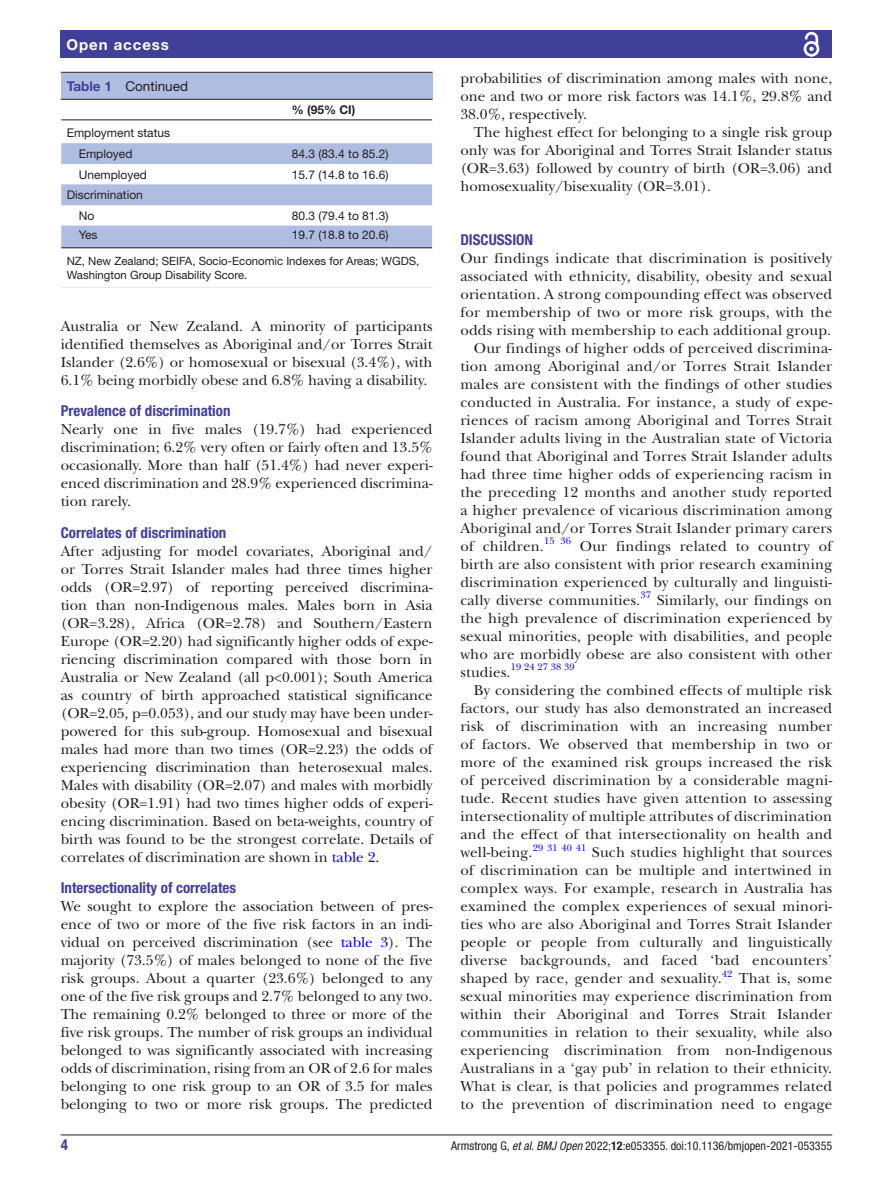
<style>
.page{position:relative;width:893px;height:1191px;background:#fff}
.page>*{position:absolute;margin:0;border:0;box-sizing:border-box;transform-origin:0 0}
.t1{font:15px/18px "New Baskerville";letter-spacing:.015em;color:#231f20;text-align:justify}
.t2{font:700 condensed 15px "Helvetica Neue LT Std";color:#414099}
.t3{font:700 15px "Helvetica Neue LT Std";letter-spacing:.065em;color:#fff}
.t4{font:13.5px "Helvetica Neue LT Std";color:#231f20}
.t5{font:12px/20.5px "Helvetica Neue LT Std";color:#231f20}
.t6{font:condensed 12px "Helvetica Neue LT Std";color:#231f20}
.t7{font:700 12px "Helvetica Neue LT Std";color:#231f20}
.t8{font:11.4px/13.6px "Helvetica Neue LT Std";color:#231f20}
.t9{font:9.9px "New Baskerville";letter-spacing:.015em;color:#00f}
.s1{font-weight:700;color:#414099}
.s2{color:#00f}
.s3{font-style:italic}
.s4{font-weight:700}
</style>
<div class="page">
<hr style="left:61px;top:1134px;width:771px;height:1px;background:#231f20">
<div style="left:61px;top:31px;width:771px;height:27px;background:#414099"></div>
<svg style="left:803px;top:31px;width:17px;height:26px"></svg>
<div style="left:61px;top:91px;width:372px;height:197px;background:#afbde1"></div>
<div style="left:61px;top:248px;width:371px;height:40px;background:#fff"></div>
<hr style="left:61px;top:99px;width:225px;height:1px;background:#231f20">
<hr style="left:286px;top:99px;width:147px;height:1px;background:#231f20">
<svg style="left:60px;top:100px;width:373px;height:148px"></svg>
<hr style="left:432px;top:248px;width:1px;height:40px;background:#fff">
<hr style="left:67px;top:278px;width:366px;height:1px;background:#fff">
<div style="left:61px;top:73px;width:372px;height:18px;background:#afbde1"></div>
<hr style="left:61px;top:72px;width:372px;height:1px;background:#231f20">
<p class="t3" style="left:66px;top:35px;width:104px">Open access</p>
<p class="t4" style="left:67px;top:78px;width:123px"><span class="s1">Table 1</span> Continued</p>
<p class="t5" style="left:79px;top:123px;width:93px;text-indent:-12px">Employment status<br>Employed</p>
<p class="t7" style="left:292px;top:102px;width:65px">% (95% CI)</p>
<p class="t5" style="left:292px;top:143px;width:98px">84.3 (83.4 to 85.2)</p>
<p class="t5" style="left:79px;top:164px;width:70px">Unemployed</p>
<p class="t5" style="left:292px;top:164px;width:98px">15.7 (14.8 to 16.6)</p>
<p class="t5" style="left:79px;top:184px;width:66px;text-indent:-12px">Discrimination<br>No</p>
<p class="t5" style="left:292px;top:205px;width:98px">80.3 (79.4 to 81.3)</p>
<p class="t5" style="left:79px;top:224px;width:20px">Yes</p>
<p class="t5" style="left:292px;top:224px;width:98px">19.7 (18.8 to 20.6)</p>
<p class="t8" style="left:67px;top:254px;width:354px">NZ, New Zealand; SEIFA, Socio-Economic Indexes for Areas; WGDS,<br>Washington Group Disability Score.</p>
<p class="t1" style="left:61px;top:317px;width:373px">Australia or New Zealand. A minority of participants identified themselves as Aboriginal and/or Torres Strait Islander (2.6%) or homosexual or bisexual (3.4%), with 6.1% being morbidly obese and 6.8% having a disability.</p>
<p class="t2" style="left:61px;top:402px;width:171px">Prevalence of discrimination</p>
<p class="t1" style="left:61px;top:420px;width:373px">Nearly one in five males (19.7%) had experienced discrimination; 6.2% very often or fairly often and 13.5% occasionally. More than half (51.4%) had never experi&shy;enced discrimination and 28.9% experienced discrimina&shy;tion rarely.</p>
<p class="t2" style="left:61px;top:523px;width:167px">Correlates of discrimination</p>
<p class="t1" style="left:61px;top:542px;width:373px">After adjusting for model covariates, Aboriginal and/ or Torres Strait Islander males had three times higher odds (OR=2.97) of reporting perceived discrimina&shy;tion than non-Indigenous males. Males born in Asia (OR=3.28), Africa (OR=2.78) and Southern/Eastern Europe (OR=2.20) had significantly higher odds of expe&shy;riencing discrimination compared with those born in Australia or New Zealand (all p&lt;0.001); South America as country of birth approached statistical significance (OR=2.05, p=0.053), and our study may have been under&shy;powered for this sub-group. Homosexual and bisexual males had more than two times (OR=2.23) the odds of experiencing discrimination than heterosexual males.<br>Males with disability (OR=2.07) and males with morbidly obesity (OR=1.91) had two times higher odds of experi&shy;encing discrimination. Based on beta-weights, country of birth was found to be the strongest correlate. Details of correlates of discrimination are shown in <span class="s2">table 2</span>.</p>
<p class="t2" style="left:61px;top:879px;width:177px">Intersectionality of correlates</p>
<p class="t1" style="left:61px;top:897px;width:373px">We sought to explore the association between of pres&shy;ence of two or more of the five risk factors in an indi&shy;vidual on perceived discrimination (see <span class="s2">table 3</span>). The majority (73.5%) of males belonged to none of the five risk groups. About a quarter (23.6%) belonged to any one of the five risk groups and 2.7% belonged to any two.<br>The remaining 0.2% belonged to three or more of the five risk groups. The number of risk groups an individual belonged to was significantly associated with increasing odds of discrimination, rising from an OR of 2.6 for males belonging to one risk group to an OR of 3.5 for males belonging to two or more risk groups. The predicted</p>
<p class="t1" style="left:460px;top:69px;width:373px">probabilities of discrimination among males with none, one and two or more risk factors was 14.1%, 29.8% and 38.0%, respectively.</p>
<p class="t1" style="left:460px;top:123px;width:373px;text-indent:13px">The highest effect for belonging to a single risk group only was for Aboriginal and Torres Strait Islander status (OR=3.63) followed by country of birth (OR=3.06) and homosexuality/bisexuality (OR=3.01).</p>
<p class="t2" style="left:460px;top:231px;width:74px">DISCUSSION</p>
<p class="t1" style="left:460px;top:249px;width:373px">Our findings indicate that discrimination is positively</p>
<p class="t1" style="left:460px;top:267px;width:373px">associated with ethnicity, disability, obesity and sexual</p>
<p class="t1" style="left:460px;top:285px;width:373px">orientation. A strong compounding effect was observed</p>
<p class="t1" style="left:460px;top:303px;width:373px">for membership of two or more risk groups, with the</p>
<p class="t1" style="left:460px;top:321px;width:372px">odds rising with membership to each additional group.</p>
<p class="t1" style="left:474px;top:339px;width:360px">Our findings of higher odds of perceived discrimina-</p>
<p class="t1" style="left:460px;top:357px;width:373px">tion among Aboriginal and/or Torres Strait Islander</p>
<p class="t1" style="left:460px;top:375px;width:373px">males are consistent with the findings of other studies</p>
<p class="t1" style="left:460px;top:393px;width:373px">conducted in Australia. For instance, a study of expe-</p>
<p class="t1" style="left:460px;top:411px;width:373px">riences of racism among Aboriginal and Torres Strait</p>
<p class="t1" style="left:460px;top:429px;width:373px">Islander adults living in the Australian state of Victoria</p>
<p class="t1" style="left:460px;top:447px;width:373px">found that Aboriginal and Torres Strait Islander adults</p>
<p class="t1" style="left:460px;top:465px;width:373px">had three time higher odds of experiencing racism in</p>
<p class="t1" style="left:460px;top:483px;width:373px">the preceding 12 months and another study reported</p>
<p class="t1" style="left:460px;top:501px;width:373px">a higher prevalence of vicarious discrimination among</p>
<p class="t1" style="left:460px;top:519px;width:373px">Aboriginal and/or Torres Strait Islander primary carers</p>
<p class="t1" style="left:460px;top:537px;width:112px">of children.<sup>15</sup> <sup>36</sup></p>
<p class="t1" style="left:460px;top:537px;width:373px;text-indent:119px">Our findings related to country of birth are also consistent with prior research examining discrimination experienced by culturally and linguisti&shy;cally diverse communities.</p>
<p class="t9" style="left:640px;top:589px;width:12px">37</p>
<p class="t1" style="left:460px;top:591px;width:373px;text-indent:196px">Similarly, our findings on the high prevalence of discrimination experienced by sexual minorities, people with disabilities, and people who are morbidly obese are also consistent with other studies.</p>
<p class="t9" style="left:511px;top:661px;width:65px">19 24 27 38 39</p>
<p class="t1" style="left:460px;top:681px;width:373px;text-indent:14px">By considering the combined effects of multiple risk factors, our study has also demonstrated an increased risk of discrimination with an increasing number of factors. We observed that membership in two or more of the examined risk groups increased the risk of perceived discrimination by a considerable magni&shy;tude. Recent studies have given attention to assessing intersectionality of multiple attributes of discrimination and the effect of that intersectionality on health and well-being.<sup>29</sup> <sup>31</sup> <sup>40</sup> <sup>41</sup> Such studies highlight that sources of discrimination can be multiple and intertwined in complex ways. For example, research in Australia has examined the complex experiences of sexual minori&shy;ties who are also Aboriginal and Torres Strait Islander people or people from culturally and linguistically diverse backgrounds, and faced ‘bad encounters’ shaped by race, gender and sexuality.</p>
<p class="t9" style="left:722px;top:967px;width:12px">42</p>
<p class="t1" style="left:460px;top:969px;width:373px;text-indent:278px">That is, some sexual minorities may experience discrimination from within their Aboriginal and Torres Strait Islander communities in relation to their sexuality, while also experiencing discrimination from non-Indigenous Australians in a ‘gay pub’ in relation to their ethnicity.<br>What is clear, is that policies and programmes related to the prevention of discrimination need to engage</p>
<p class="t2" style="left:61px;top:1135px;width:9px">4</p>
<p class="t6" style="left:451px;top:1138px;width:382px">Armstrong G, <span class="s3">et al</span>. <span class="s3">BMJ Open</span> 2022;<span class="s4">12</span>:e053355. doi:10.1136/bmjopen-2021-053355</p>
</div>
